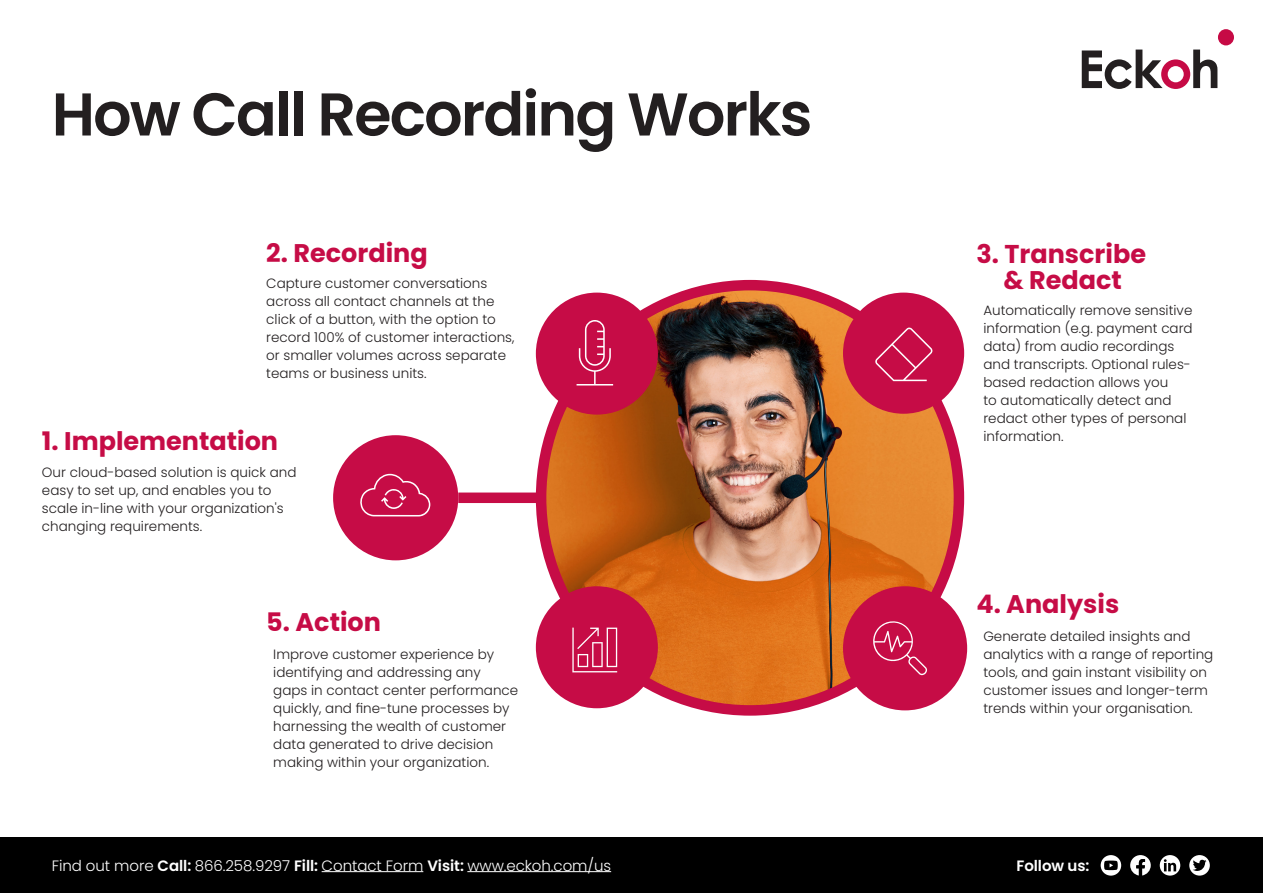
<style>
.page{position:relative;width:1263px;height:893px;background:#fff}
.page>*{position:absolute;margin:0;border:0;box-sizing:border-box;transform-origin:0 0}
.t1{font:600 60.3px "Poppins";letter-spacing:-.03em;color:#231f20}
.Body_copy_bold{font:700 25.8px "Poppins";color:#c60c46}
.Body_copy_bold-2{font:700 25.5px "Poppins";color:#c60c46}
.t2{font:300 15px "Poppins";letter-spacing:-.005em;color:#fff}
.t3{font:600 15px "Poppins";letter-spacing:-.005em;color:#fff}
.Body_copy_bold-3{font:300 13.5px/18px "Poppins";color:#231f20}
.s1{font-weight:600}
</style>
<div class="page">
<img style="left:544px;top:287px;width:415px;height:423px">
<div style="left:536px;top:280px;width:428px;height:436px;border:10px solid #c60c46;border-radius:50%"></div>
<svg style="left:1082px;top:50px;width:135px;height:39px"></svg>
<div style="left:1218px;top:29px;width:16px;height:16px;background:#c60a45;border-radius:50%"></div>
<div style="left:844px;top:587px;width:122px;height:122px;background:#c60c46;border-radius:50%"></div>
<div style="left:843px;top:586px;width:124px;height:124px;border:2px solid #c60c46;border-radius:50%"></div>
<div style="left:537px;top:293px;width:120px;height:121px;background:#c60c46;border-radius:50%"></div>
<div style="left:536px;top:293px;width:122px;height:122px;border:2px solid #c60c46;border-radius:50%"></div>
<div style="left:844px;top:293px;width:119px;height:120px;background:#c60c46;border-radius:50%"></div>
<div style="left:843px;top:293px;width:121px;height:121px;border:2px solid #c60c46;border-radius:50%"></div>
<div style="left:334px;top:436px;width:123px;height:123px;background:#c60c46;border-radius:50%"></div>
<div style="left:537px;top:587px;width:120px;height:120px;background:#c60c46;border-radius:50%"></div>
<div style="left:536px;top:586px;width:122px;height:122px;border:2px solid #c60c46;border-radius:50%"></div>
<div style="left:458px;top:492px;width:85px;height:11px;background:#c60c46"></div>
<div style="left:0;top:838px;width:1263px;height:55px;background:#000"></div>
<hr style="left:322px;top:871px;width:101px;height:1px;background:#fff">
<hr style="left:467px;top:871px;width:144px;height:1px;background:#fff">
<svg style="left:1130px;top:855px;width:21px;height:21px"></svg>
<div style="left:1101px;top:855px;width:20px;height:21px;background:linear-gradient(to right,#fefefe,#fff);border-radius:50%"></div>
<svg style="left:1104px;top:861px;width:14px;height:9px"></svg>
<svg style="left:1189px;top:855px;width:21px;height:21px"></svg>
<svg style="left:1193px;top:859px;width:13px;height:12px"></svg>
<svg style="left:1160px;top:855px;width:20px;height:21px"></svg>
<svg style="left:1164px;top:859px;width:12px;height:12px"></svg>
<svg style="left:360px;top:474px;width:70px;height:42px"></svg>
<svg style="left:576px;top:320px;width:37px;height:65px"></svg>
<svg style="left:875px;top:327px;width:58px;height:54px"></svg>
<svg style="left:874px;top:621px;width:53px;height:54px"></svg>
<svg style="left:572px;top:628px;width:45px;height:44px"></svg>
<p class="t1" style="left:52px;top:79px;width:762px">How Call Recording Works</p>
<p class="Body_copy_bold-2" style="left:266px;top:238px;width:163px">2. Recording</p>
<p class="Body_copy_bold-3" style="left:266px;top:275px;width:250px">Capture customer conversations across all contact channels at the click of a button, with the option to record 100% of customer interactions, or smaller volumes across separate teams or business units.</p>
<p class="Body_copy_bold-2" style="left:42px;top:426px;width:238px">1. Implementation</p>
<p class="Body_copy_bold-3" style="left:42px;top:463px;width:256px">Our cloud-based solution is quick and easy to set up, and enables you to scale in-line with your organization's changing requirements.</p>
<p class="Body_copy_bold-2" style="left:266px;top:608px;width:116px">5. Action</p>
<p class="Body_copy_bold-3" style="left:273px;top:646px;width:246px">Improve customer experience by identifying and addressing any gaps in contact center performance quickly, and fine-tune processes by harnessing the wealth of customer data generated to drive decision making within your organization.</p>
<p class="Body_copy_bold" style="left:976px;top:239px;width:171px">3. Transcribe</p>
<p class="Body_copy_bold-2" style="left:1003px;top:265px;width:120px">&amp; Redact</p>
<p class="Body_copy_bold-3" style="left:983px;top:302px;width:211px">Automatically remove sensitive information (e.g. payment card data) from audio recordings and transcripts. Optional rules&shy;based redaction allows you<br>to automatically detect and redact other types of personal information.</p>
<p class="Body_copy_bold-2" style="left:976px;top:589px;width:144px">4. Analysis</p>
<p class="Body_copy_bold-3" style="left:983px;top:627px;width:231px">Generate detailed insights and analytics with a range of reporting tools, and gain instant visibility on customer issues and longer-term trends within your organisation.</p>
<p class="t2" style="left:52px;top:856px;width:561px">Find out more <span class="s1">Call:</span> 866.258.9297 <span class="s1">Fill:</span> Contact Form <span class="s1">Visit:</span> www.eckoh.com/us</p>
<p class="t3" style="left:1016px;top:856px;width:75px">Follow us:</p>
</div>
